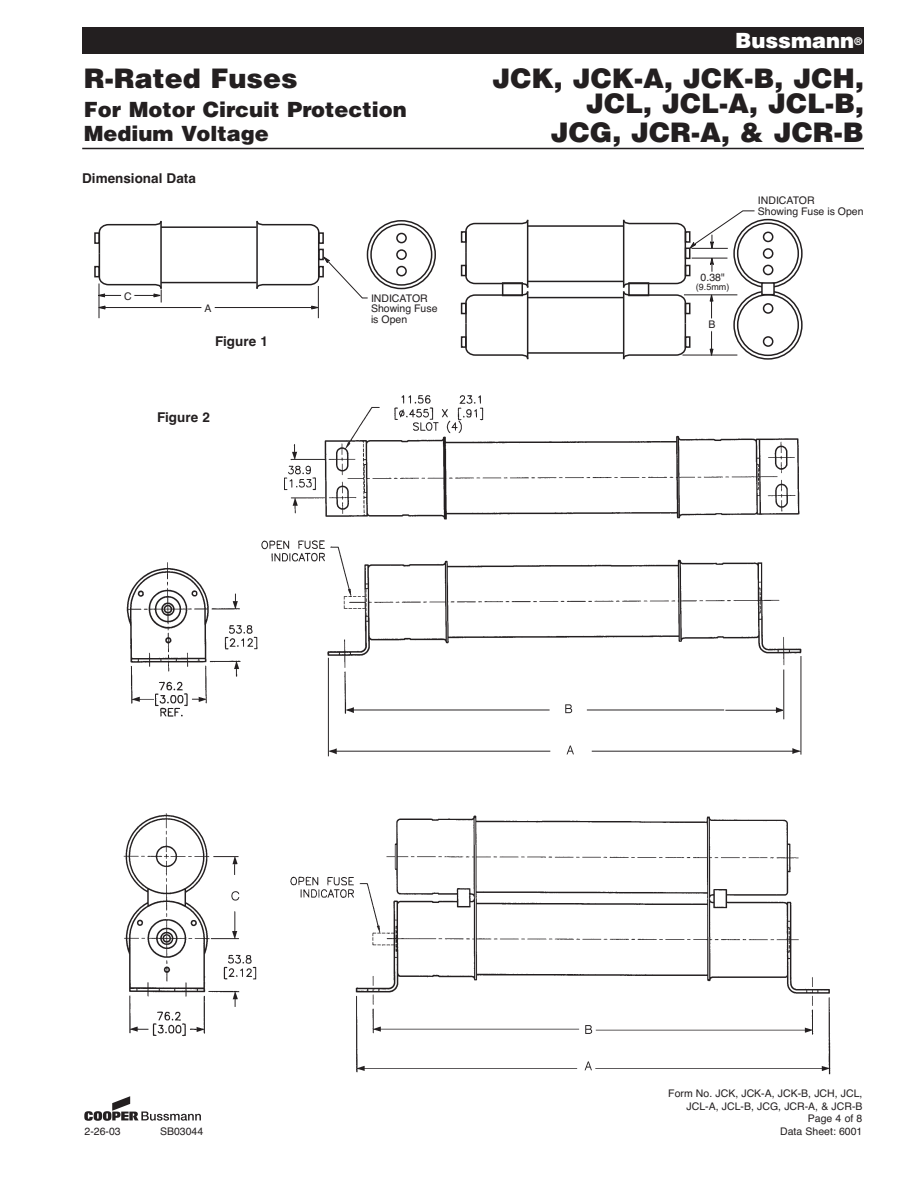
<style>
.page{position:relative;width:918px;height:1188px;background:#fff}
.page>*{position:absolute;margin:0;border:0;box-sizing:border-box;transform-origin:0 0}
.t1{font:900 27px/25.5px "Helvetica";color:#231f20;text-align:right}
.t2{font:900 21px/24px "Helvetica";color:#231f20}
.t3{font:900 21px "Helvetica";color:#fff}
.t4{font:700 13.5px "Helvetica";color:#231f20}
.t5{font:10.5px/12.6px "Helvetica";color:#231f20}
.t6{font:9px "Helvetica";color:#231f20}
</style>
<div class="page">
<div style="left:82px;top:27px;width:782px;height:27px;background:#231f20"></div>
<hr style="left:82px;top:148px;width:782px;height:1px;background:#231f20">
<svg style="left:84px;top:1096px;width:117px;height:25px"></svg>
<div style="left:461px;top:231px;width:6px;height:12px;border:2px solid #231f20"></div>
<div style="left:461px;top:265px;width:6px;height:11px;border:2px solid #231f20"></div>
<div style="left:733px;top:219px;width:70px;height:69px;border:2px solid #231f20;border-radius:50%"></div>
<div style="left:737px;top:222px;width:62px;height:63px;border:2px solid #231f20;border-radius:50%"></div>
<div style="left:763px;top:248px;width:10px;height:11px;border:2px solid #231f20;border-radius:50%"></div>
<div style="left:763px;top:265px;width:10px;height:10px;border:2px solid #231f20;border-radius:50%"></div>
<div style="left:763px;top:232px;width:10px;height:10px;border:2px solid #231f20;border-radius:50%"></div>
<svg style="left:465px;top:219px;width:64px;height:141px"></svg>
<div style="left:461px;top:303px;width:6px;height:11px;border:2px solid #231f20"></div>
<div style="left:461px;top:336px;width:6px;height:12px;border:2px solid #231f20"></div>
<div style="left:733px;top:290px;width:70px;height:70px;border:2px solid #231f20;border-radius:50%"></div>
<div style="left:737px;top:294px;width:62px;height:62px;border:2px solid #231f20;border-radius:50%"></div>
<div style="left:763px;top:336px;width:10px;height:11px;border:2px solid #231f20;border-radius:50%"></div>
<div style="left:763px;top:303px;width:10px;height:11px;border:2px solid #231f20;border-radius:50%"></div>
<div style="left:502px;top:282px;width:21px;height:14px;border:2px solid #231f20"></div>
<div style="left:761px;top:282px;width:14px;height:13px;background:#fff;border:2px solid #231f20"></div>
<hr style="left:528px;top:225px;width:95px;height:2px;background:#231f20">
<hr style="left:528px;top:281px;width:95px;height:1px;background:#231f20">
<hr style="left:528px;top:297px;width:95px;height:1px;background:#231f20">
<hr style="left:528px;top:352px;width:95px;height:2px;background:#231f20">
<svg style="left:622px;top:210px;width:133px;height:150px"></svg>
<div style="left:94px;top:232px;width:6px;height:12px;border:2px solid #231f20"></div>
<div style="left:94px;top:266px;width:6px;height:11px;border:2px solid #231f20"></div>
<div style="left:367px;top:220px;width:69px;height:69px;border:2px solid #231f20;border-radius:50%"></div>
<div style="left:370px;top:224px;width:62px;height:62px;border:2px solid #231f20;border-radius:50%"></div>
<div style="left:396px;top:249px;width:11px;height:11px;border:2px solid #231f20;border-radius:50%"></div>
<div style="left:396px;top:266px;width:11px;height:10px;border:2px solid #231f20;border-radius:50%"></div>
<div style="left:396px;top:233px;width:11px;height:10px;border:2px solid #231f20;border-radius:50%"></div>
<hr style="left:161px;top:226px;width:96px;height:2px;background:#231f20">
<hr style="left:161px;top:282px;width:96px;height:1px;background:#231f20">
<hr style="left:99px;top:284px;width:1px;height:34px;background:#231f20">
<hr style="left:318px;top:286px;width:1px;height:32px;background:#231f20">
<svg style="left:256px;top:220px;width:112px;height:78px"></svg>
<svg style="left:311px;top:306px;width:7px;height:3px"></svg>
<hr style="left:103px;top:307px;width:211px;height:1px;background:#231f20">
<div style="left:202px;top:302px;width:12px;height:13px;background:#fff"></div>
<svg style="left:98px;top:220px;width:65px;height:89px"></svg>
<div style="left:121px;top:290px;width:13px;height:13px;background:#fff"></div>
<img style="left:126px;top:395px;width:676px;height:362px">
<img style="left:123px;top:813px;width:708px;height:262px">
<h1 class="t1" style="left:84px;top:68px;width:215px">R-Rated Fuses</h1>
<h2 class="t2" style="left:84px;top:99px;width:325px">For Motor Circuit Protection<br>Medium Voltage</h2>
<p class="t4" style="left:82px;top:173px;width:115px">Dimensional Data</p>
<p class="t5" style="left:124px;top:291px;width:9px">C</p>
<p class="t5" style="left:205px;top:303px;width:9px">A</p>
<p class="t4" style="left:215px;top:336px;width:54px">Figure 1</p>
<p class="t4" style="left:157px;top:413px;width:54px">Figure 2</p>
<p class="t5" style="left:371px;top:294px;width:68px;line-height:10.5px">INDICATOR<br>Showing Fuse is Open</p>
<h2 class="t3" style="left:735px;top:33px;width:129px">Bussmann<sup>®</sup></h2>
<h1 class="t1" style="left:492px;top:68px;width:373px">JCK, JCK-A, JCK-B, JCH,<br>JCL, JCL-A, JCL-B,</h1>
<h1 class="t1" style="left:551px;top:122px;width:315px">JCG, JCR-A, &amp; JCR-B</h1>
<p class="t5" style="left:701px;top:272px;width:26px">0.38"</p>
<p class="t6" style="left:696px;top:284px;width:35px">(9.5mm)</p>
<p class="t5" style="left:708px;top:319px;width:9px">B</p>
<p class="t5" style="left:758px;top:197px;width:107px;line-height:10.5px">INDICATOR<br>Showing Fuse is Open</p>
<p class="t5" style="left:85px;top:1126px;width:38px">2-26-03</p>
<p class="t5" style="left:160px;top:1126px;width:45px">SB03044</p>
<p class="t5" style="left:668px;top:1088px;width:196px;text-align:right">Form No. JCK, JCK-A, JCK-B, JCH, JCL,<br>JCL-A, JCL-B, JCG, JCR-A, &amp; JCR-B<br>Page 4 of 8<br>Data Sheet: 6001</p>
</div>
